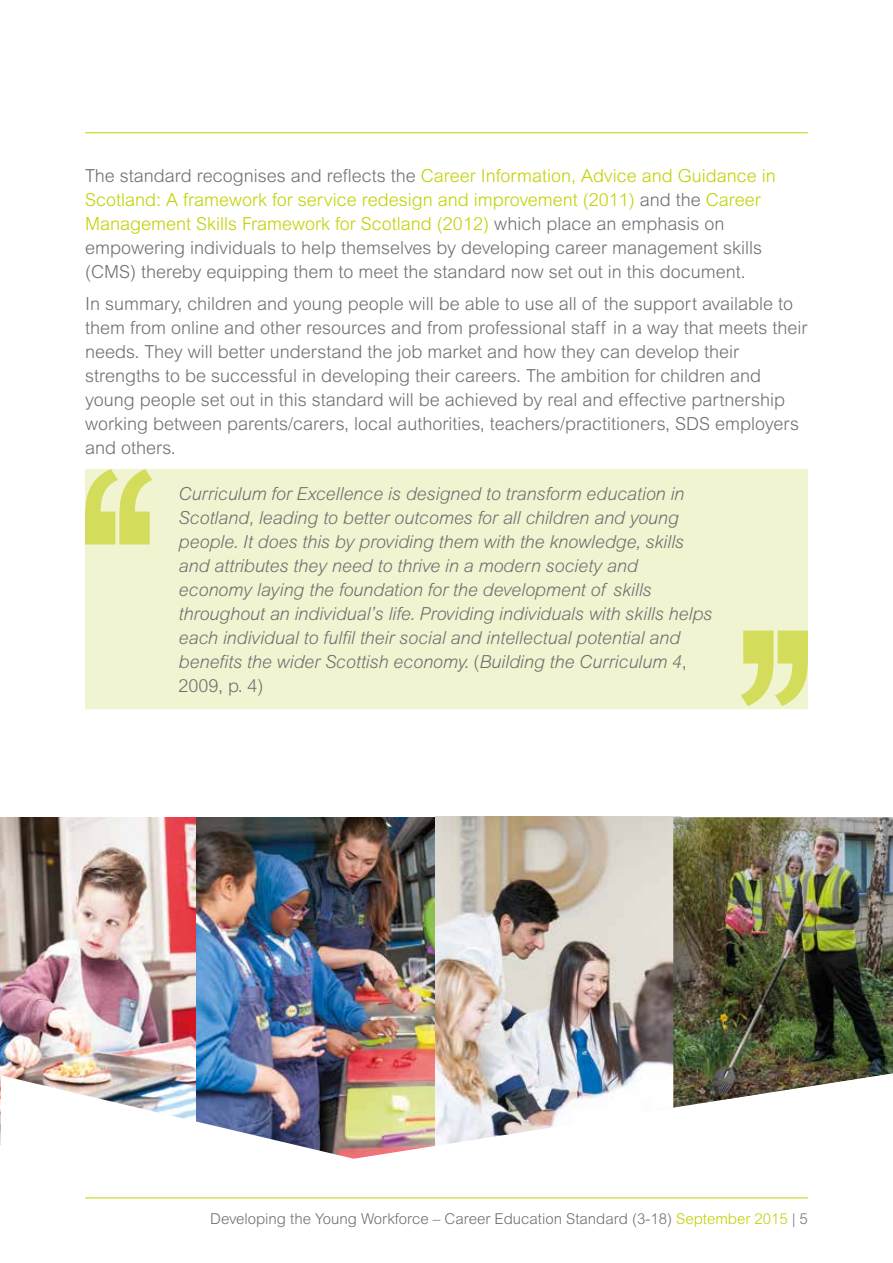
<style>
.page{position:relative;width:893px;height:1263px;background:#fff}
.page>*{position:absolute;margin:0;border:0;box-sizing:border-box;transform-origin:0 0}
.t1{font:300 18px/24px "Arial";color:#706f6f}
.t2{font:italic 300 18px/24px "Arial";letter-spacing:-.005em;color:#706f6f}
.t3{font:300 15px "Arial";color:#706f6f}
.s1{color:#c2d100}
.s2{font-style:normal}
</style>
<div class="page">
<hr style="left:85px;top:1197px;width:723px;height:1px;background:#c2d100">
<hr style="left:85px;top:132px;width:723px;height:1px;background:#c2d100">
<div style="left:85px;top:469px;width:723px;height:240px;background:#f1f4d1"></div>
<svg style="left:85px;top:469px;width:67px;height:75px;background:#dde484"></svg>
<svg style="left:741px;top:631px;width:67px;height:75px;background:#dde484"></svg>
<img style="left:196px;top:817px;width:240px;height:256px">
<img style="left:436px;top:816px;width:244px;height:257px">
<img style="left:673px;top:817px;width:220px;height:256px">
<img style="left:0;top:817px;width:196px;height:328px">
<img style="left:1px;top:1073px;width:892px;height:86px">
<p class="t1" style="left:85px;top:164px;width:692px">The standard recognises and reflects the <span class="s1">Career Information, Advice and Guidance in Scotland: A framework for service redesign and improvement (2011)</span> and the <span class="s1">Career Management Skills Framework for Scotland (2012)</span> which place an emphasis on empowering individuals to help themselves by developing career management skills (CMS) thereby equipping them to meet the standard now set out in this document.</p>
<p class="t1" style="left:85px;top:292px;width:724px">In summary, children and young people will be able to use all of the support available to them from online and other resources and from professional staff in a way that meets their needs. They will better understand the job market and how they can develop their strengths to be successful in developing their careers. The ambition for children and young people set out in this standard will be achieved by real and effective partnership working between parents/carers, local authorities, teachers/practitioners, SDS employers and others.</p>
<p class="t2" style="left:179px;top:482px;width:535px">Curriculum for Excellence is designed to transform education in Scotland, leading to better outcomes for all children and young people. It does this by providing them with the knowledge, skills and attributes they need to thrive in a modern society and economy laying the foundation for the development of skills throughout an individual’s life. Providing individuals with skills helps each individual to fulfil their social and intellectual potential and benefits the wider Scottish economy. <span class="s2">(</span>Building the Curriculum 4<span class="s2">, 2009, p. 4)</span></p>
<p class="t3" style="left:210px;top:1210px;width:599px">Developing the Young Workforce – Career Education Standard (3-18) <span class="s1">September 2015</span> | 5</p>
</div>
